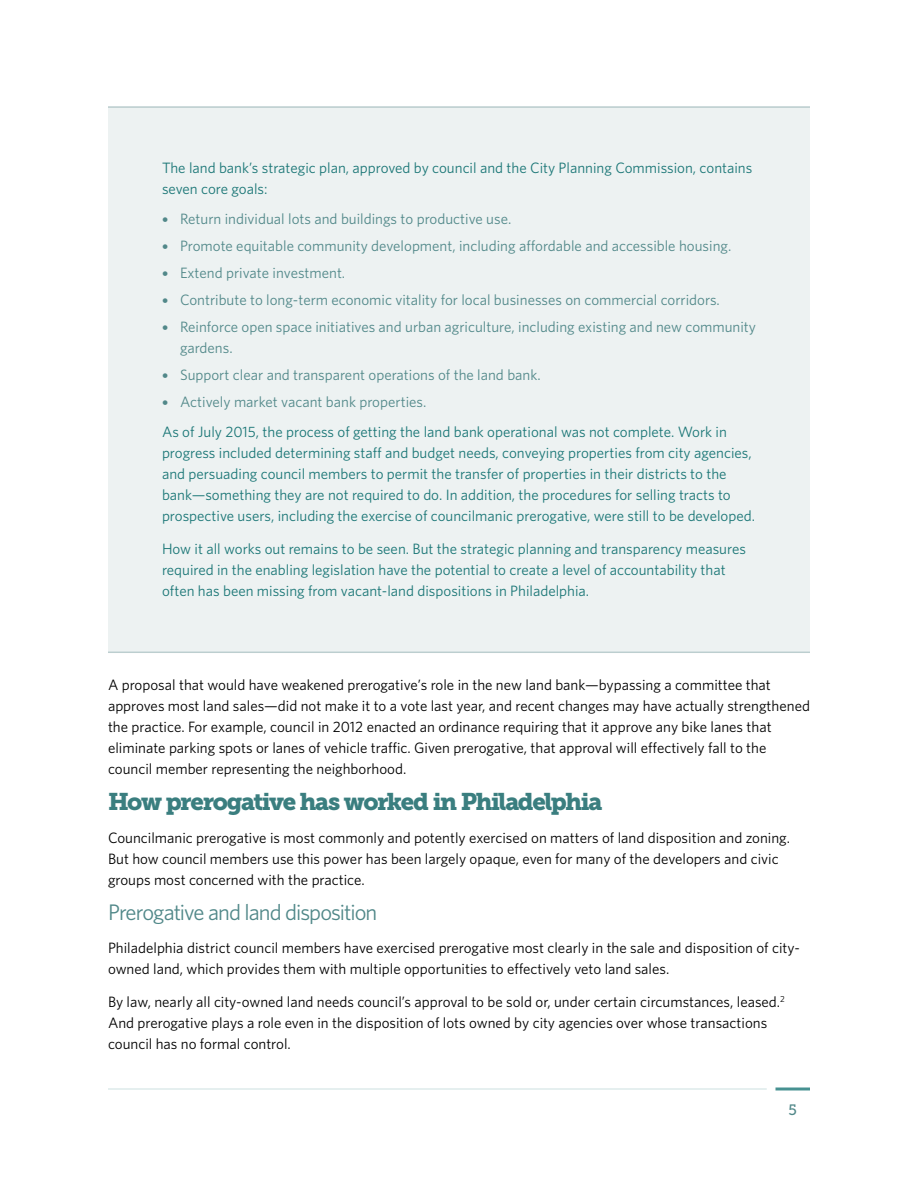
<style>
.page{position:relative;width:918px;height:1188px;background:#fff}
.page>*{position:absolute;margin:0;border:0;box-sizing:border-box;transform-origin:0 0}
.t1{font:24px "Museo Slab 900";letter-spacing:-.055em;color:#3a7e7f}
.t2{font:22.5px "Whitney";letter-spacing:-.045em;color:#518889}
.t3{font:15px/21px "Whitney";color:#000}
.t4{font:15px/21px "Whitney";color:#1a7676}
.t5{font:15px/21px "Whitney";color:#518889}
.t6{font:15px "Museo Slab 500";color:#518889}
.s1{font-family:"Museo Sans 500"}
.s2{font-family:"Museo Sans 500";color:#518889}
.s3{color:#518889}
</style>
<div class="page">
<hr style="left:108px;top:1088px;width:659px;height:2px;background:#1a7676">
<hr style="left:776px;top:1088px;width:34px;height:2px;background:#1a7676">
<div style="left:108px;top:106px;width:702px;height:547px;background:#edf2f2"></div>
<hr style="left:108px;top:652px;width:702px;height:1px;background:#8caaac">
<hr style="left:108px;top:106px;width:702px;height:2px;background:#8caaac">
<p class="t4" style="left:162px;top:157px;width:592px">The land bank’s strategic plan, approved by council and the City Planning Commission, contains seven core goals:</p>
<p class="t5" style="left:162px;top:208px;width:351px"><span class="s1">•</span> Return individual lots and buildings to productive use.</p>
<p class="t5" style="left:162px;top:235px;width:571px"><span class="s1">•</span> Promote equitable community development, including affordable and accessible housing.</p>
<p class="t5" style="left:162px;top:262px;width:185px"><span class="s1">•</span> Extend private investment.</p>
<p class="t5" style="left:162px;top:289px;width:559px"><span class="s1">•</span> Contribute to long-term economic vitality for local businesses on commercial corridors.</p>
<p class="t5" style="left:180px;top:316px;width:577px;text-indent:-18px"><span class="s1">•</span> Reinforce open space initiatives and urban agriculture, including existing and new community gardens.</p>
<p class="t5" style="left:162px;top:364px;width:380px"><span class="s1">•</span> Support clear and transparent operations of the land bank.</p>
<p class="t4" style="left:162px;top:387px;width:567px;line-height:30px"><span class="s2">•</span> <span class="s3">Actively market vacant bank properties.<br></span>As of July 2015, the process of getting the land bank operational was not complete. Work in</p>
<p class="t4" style="left:162px;top:442px;width:594px">progress included determining staff and budget needs, conveying properties from city agencies, and persuading council members to permit the transfer of properties in their districts to the bank—something they are not required to do. In addition, the procedures for selling tracts to prospective users, including the exercise of councilmanic prerogative, were still to be developed.</p>
<p class="t4" style="left:162px;top:538px;width:585px">How it all works out remains to be seen. But the strategic planning and transparency measures required in the enabling legislation have the potential to create a level of accountability that often has been missing from vacant-land dispositions in Philadelphia.</p>
<p class="t3" style="left:108px;top:674px;width:704px">A proposal that would have weakened prerogative’s role in the new land bank—bypassing a committee that approves most land sales—did not make it to a vote last year, and recent changes may have actually strengthened the practice. For example, council in 2012 enacted an ordinance requiring that it approve any bike lanes that eliminate parking spots or lanes of vehicle traffic. Given prerogative, that approval will effectively fall to the council member representing the neighborhood.</p>
<h1 class="t1" style="left:108px;top:788px;width:496px">How prerogative has worked in Philadelphia</h1>
<p class="t3" style="left:108px;top:827px;width:684px">Councilmanic prerogative is most commonly and potently exercised on matters of land disposition and zoning.<br>But how council members use this power has been largely opaque, even for many of the developers and civic groups most concerned with the practice.</p>
<h2 class="t2" style="left:108px;top:897px;width:271px">Prerogative and land disposition</h2>
<p class="t3" style="left:108px;top:937px;width:693px">Philadelphia district council members have exercised prerogative most clearly in the sale and disposition of city&shy;owned land, which provides them with multiple opportunities to effectively veto land sales.</p>
<p class="t3" style="left:108px;top:991px;width:678px">By law, nearly all city-owned land needs council’s approval to be sold or, under certain circumstances, leased.<sup>2<br></sup>And prerogative plays a role even in the disposition of lots owned by city agencies over whose transactions council has no formal control.</p>
<p class="t6" style="left:789px;top:1101px;width:10px">5</p>
</div>
